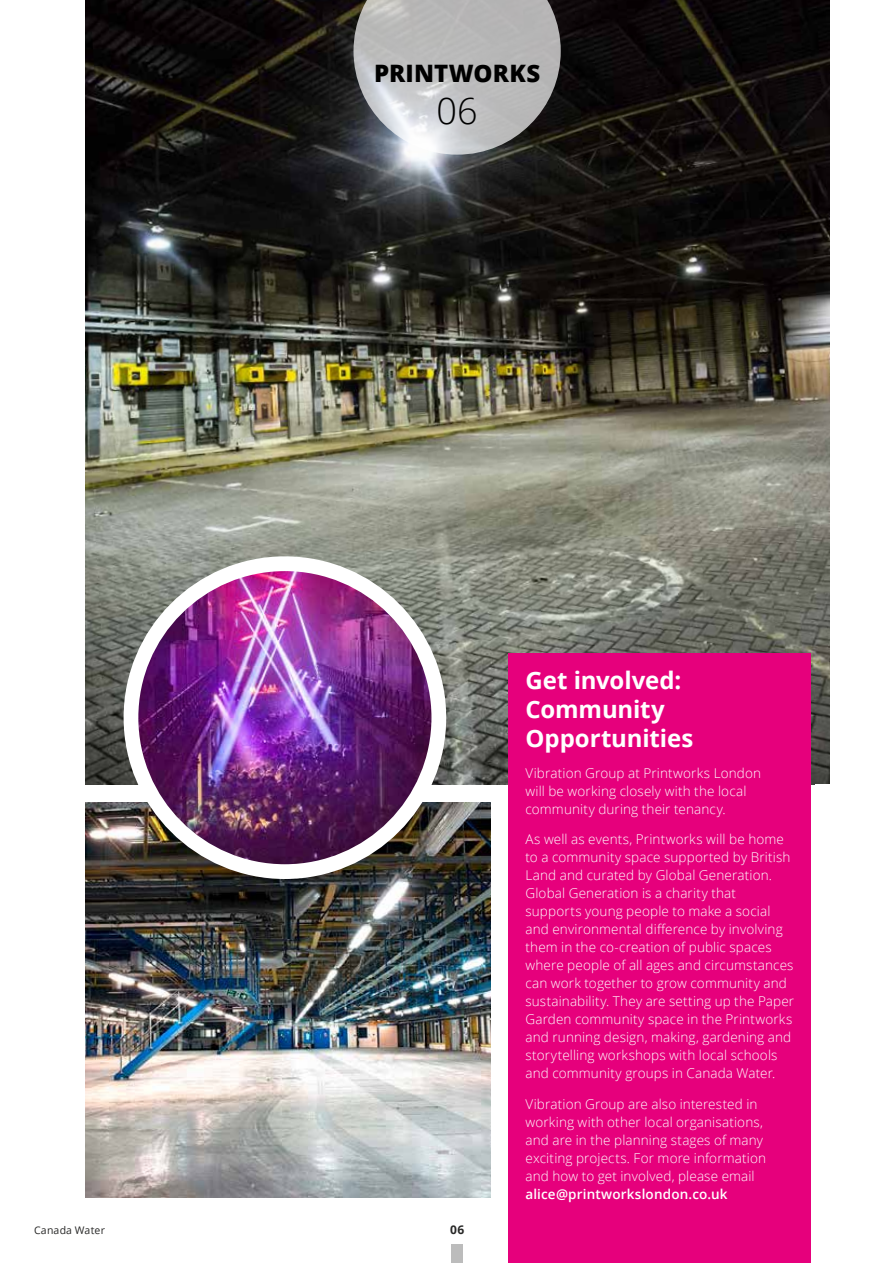
<style>
.page{position:relative;width:893px;height:1263px;background:#fff}
.page>*{position:absolute;margin:0;border:0;box-sizing:border-box;transform-origin:0 0}
.t1{font:300 36px "Open Sans";color:#000}
.t2{font:700 24px/28.8px "Open Sans";letter-spacing:-.005em;color:#fff}
.t3{font:800 24px "Open Sans";letter-spacing:.005em;color:#000}
.t4{font:300 13.5px/18px "Open Sans";letter-spacing:.01em;color:#fff}
.t5{font:600 13.5px "Open Sans";letter-spacing:.01em;color:#fff}
.t6{font:700 12px "Open Sans";color:#282827}
.t7{font:10.5px "Open Sans";letter-spacing:.02em;color:#282827}
</style>
<div class="page">
<img style="left:85px;top:0;width:744px;height:784px">
<img style="left:85px;top:803px;width:405px;height:395px">
<img style="left:131px;top:564px;width:308px;height:308px;border-radius:154px">
<div style="left:124px;top:556px;width:322px;height:323px;border:15px solid #fff;border-radius:50%"></div>
<div style="left:508px;top:654px;width:303px;height:609px;background:#e6007c"></div>
<div style="left:452px;top:1245px;width:11px;height:18px;background:#bcbcbc"></div>
<svg style="left:353px;top:0;width:208px;height:155px"></svg>
<h2 class="t3" style="left:374px;top:55px;width:168px">PRINTWORKS</h2>
<h1 class="t1" style="left:436px;top:86px;width:43px">06</h1>
<p class="t7" style="left:34px;top:1223px;width:72px">Canada Water</p>
<p class="t6" style="left:450px;top:1221px;width:16px">06</p>
<h2 class="t2" style="left:525px;top:665px;width:169px">Get involved:<br>Community<br>Opportunities</h2>
<p class="t4" style="left:525px;top:763px;width:237px">Vibration Group at Printworks London will be working closely with the local community during their tenancy.</p>
<p class="t4" style="left:525px;top:830px;width:270px">As well as events, Printworks will be home to a community space supported by British Land and curated by Global Generation.<br>Global Generation is a charity that supports young people to make a social and environmental difference by involving them in the co-creation of public spaces where people of all ages and circumstances can work together to grow community and sustainability. They are setting up the Paper Garden community space in the Printworks and running design, making, gardening and storytelling workshops with local schools and community groups in Canada Water.</p>
<p class="t4" style="left:525px;top:1095px;width:242px">Vibration Group are also interested in working with other local organisations, and are in the planning stages of many exciting projects. For more information and how to get involved, please email</p>
<p class="t5" style="left:525px;top:1185px;width:204px">alice@printworkslondon.co.uk</p>
</div>
